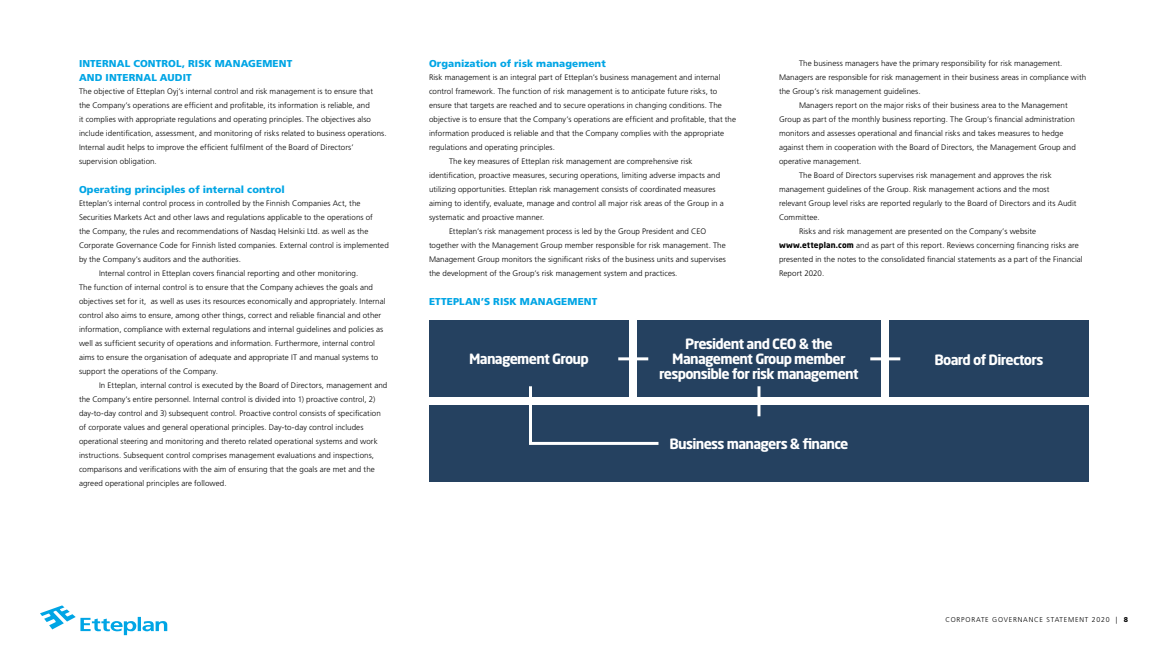
<style>
.page{position:relative;width:1168px;height:657px;background:#fff}
.page>*{position:absolute;margin:0;border:0;box-sizing:border-box;transform-origin:0 0}
.Chart{font:700 14px/15px "Neo Sans Std";letter-spacing:-.05em;color:#fff;text-align:center}
.Subheading_02{font:900 10px/14px "Frutiger LT Std";letter-spacing:.01em;color:#00a5e5}
.Subheading_01{font:900 10px "Frutiger LT Std";letter-spacing:.01em;color:#00a5e5}
.Body_text_indent{font:300 8px/14px "Frutiger LT Std";letter-spacing:.005em;color:#000}
.Body_text{font:300 8px/14px "Frutiger LT Std";letter-spacing:.005em;color:#000}
.t1{font:300 7px "Frutiger LT Std";letter-spacing:.11em;color:#000}
.s1{font-family:"Neo Sans Std";font-weight:700}
.s2{font-weight:900}
</style>
<div class="page">
<div style="left:429px;top:405px;width:660px;height:77px;background:#254160"></div>
<div style="left:429px;top:320px;width:200px;height:77px;background:#254160"></div>
<div style="left:637px;top:320px;width:244px;height:77px;background:#254160"></div>
<div style="left:889px;top:320px;width:200px;height:77px;background:#254160"></div>
<hr style="left:618px;top:357px;width:30px;height:3px;background:#fff">
<hr style="left:529px;top:442px;width:130px;height:3px;background:#fff">
<hr style="left:529px;top:386px;width:3px;height:57px;background:#fff">
<hr style="left:758px;top:386px;width:2px;height:30px;background:#fff">
<hr style="left:870px;top:357px;width:30px;height:3px;background:#fff">
<svg style="left:40px;top:605px;width:127px;height:30px"></svg>
<p class="Subheading_02" style="left:79px;top:56px;width:215px">INTERNAL CONTROL, RISK MANAGEMENT<br>AND INTERNAL AUDIT</p>
<p class="Body_text" style="left:79px;top:84px;width:309px">The objective of Etteplan Oyj’s internal control and risk management is to ensure that<br>the Company’s operations are efficient and profitable, its information is reliable, and<br>it complies with appropriate regulations and operating principles. The objectives also include identification, assessment, and monitoring of risks related to business operations.<br>Internal audit helps to improve the efficient fulfilment of the Board of Directors’ supervision obligation.</p>
<p class="Subheading_02" style="left:79px;top:182px;width:207px">Operating principles of internal control</p>
<p class="Body_text" style="left:79px;top:196px;width:311px">Etteplan’s internal control process in controlled by the Finnish Companies Act, the Securities Markets Act and other laws and regulations applicable to the operations of<br>the Company, the rules and recommendations of Nasdaq Helsinki Ltd. as well as the Corporate Governance Code for Finnish listed companies. External control is implemented by the Company’s auditors and the authorities.</p>
<p class="Body_text_indent" style="left:79px;top:266px;width:308px;text-indent:20px">Internal control in Etteplan covers financial reporting and other monitoring.<br>The function of internal control is to ensure that the Company achieves the goals and objectives set for it, as well as uses its resources economically and appropriately. Internal control also aims to ensure, among other things, correct and reliable financial and other information, compliance with external regulations and internal guidelines and policies as well as sufficient security of operations and information. Furthermore, internal control aims to ensure the organisation of adequate and appropriate IT and manual systems to support the operations of the Company.</p>
<p class="Body_text_indent" style="left:79px;top:378px;width:310px;text-indent:20px">In Etteplan, internal control is executed by the Board of Directors, management and the Company’s entire personnel. Internal control is divided into 1) proactive control, 2) day-to-day control and 3) subsequent control. Proactive control consists of specification of corporate values and general operational principles. Day-to-day control includes operational steering and monitoring and thereto related operational systems and work instructions. Subsequent control comprises management evaluations and inspections, comparisons and verifications with the aim of ensuring that the goals are met and the agreed operational principles are followed.</p>
<p class="Subheading_02" style="left:429px;top:56px;width:178px">Organization of risk management</p>
<p class="Body_text" style="left:429px;top:70px;width:309px">Risk management is an integral part of Etteplan’s business management and internal control framework. The function of risk management is to anticipate future risks, to ensure that targets are reached and to secure operations in changing conditions. The objective is to ensure that the Company’s operations are efficient and profitable, that the information produced is reliable and that the Company complies with the appropriate regulations and operating principles.</p>
<p class="Body_text_indent" style="left:429px;top:154px;width:296px;text-indent:20px">The key measures of Etteplan risk management are comprehensive risk identification, proactive measures, securing operations, limiting adverse impacts and utilizing opportunities. Etteplan risk management consists of coordinated measures aiming to identify, evaluate, manage and control all major risk areas of the Group in a systematic and proactive manner.</p>
<p class="Body_text_indent" style="left:429px;top:224px;width:299px;text-indent:20px">Etteplan’s risk management process is led by the Group President and CEO together with the Management Group member responsible for risk management. The Management Group monitors the significant risks of the business units and supervises the development of the Group’s risk management system and practices.</p>
<p class="Subheading_01" style="left:429px;top:295px;width:170px">ETTEPLAN’S RISK MANAGEMENT</p>
<p class="Body_text_indent" style="left:779px;top:56px;width:309px;text-indent:20px">The business managers have the primary responsibility for risk management.<br>Managers are responsible for risk management in their business areas in compliance with the Group’s risk management guidelines.</p>
<p class="Body_text_indent" style="left:779px;top:98px;width:298px;text-indent:20px">Managers report on the major risks of their business area to the Management Group as part of the monthly business reporting. The Group’s financial administration monitors and assesses operational and financial risks and takes measures to hedge against them in cooperation with the Board of Directors, the Management Group and operative management.</p>
<p class="Body_text_indent" style="left:779px;top:168px;width:299px;text-indent:20px">The Board of Directors supervises risk management and approves the risk management guidelines of the Group. Risk management actions and the most relevant Group level risks are reported regularly to the Board of Directors and its Audit Committee.</p>
<p class="Body_text_indent" style="left:779px;top:224px;width:305px;text-indent:20px">Risks and risk management are presented on the Company’s website <span class="s1">www.etteplan.com</span> and as part of this report. Reviews concerning financing risks are presented in the notes to the consolidated financial statements as a part of the Financial Report 2020.</p>
<p class="Chart" style="left:469px;top:351px;width:121px">Management Group</p>
<p class="Chart" style="left:659px;top:336px;width:201px">President and CEO &amp; the<br>Management Group member responsible for risk management</p>
<p class="Chart" style="left:670px;top:436px;width:180px">Business managers &amp; finance</p>
<p class="Chart" style="left:935px;top:352px;width:110px">Board of Directors</p>
<p class="t1" style="left:945px;top:616px;width:184px">CORPORATE GOVERNANCE STATEMENT 2020 | <span class="s2">8</span></p>
</div>
